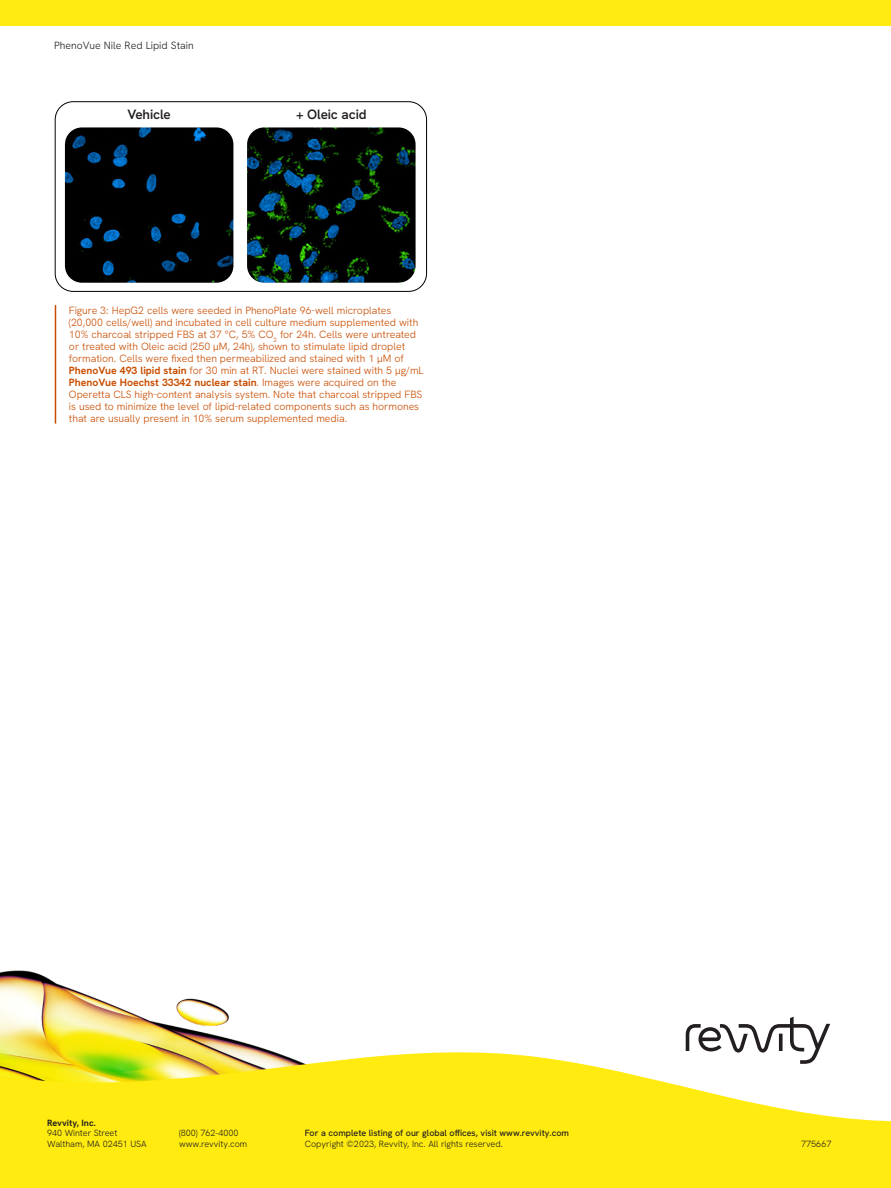
<style>
.page{position:relative;width:891px;height:1188px;background:#fff}
.page>*{position:absolute;margin:0;border:0;box-sizing:border-box;transform-origin:0 0}
.Paragraph_Title{font:600 13.5px "Hanken Grotesk";letter-spacing:-.01em;color:#231f20}
.Captions{font:300 10.5px/12px "Hanken Grotesk";color:#c94d00}
.t1{font:300 10.5px "Hanken Grotesk";color:#231f20}
.t2{font:300 9px/10.5px "Hanken Grotesk";color:#231f20}
.t3{font:500 9px "Hanken Grotesk";color:#231f20}
.s1{font-weight:700}
</style>
<div class="page">
<div style="left:0;top:0;width:891px;height:26px;background:#ffeb0f"></div>
<img style="left:0;top:970px;width:266px;height:79px">
<svg style="left:0;top:1049px;width:891px;height:139px;background:#fcec2f"></svg>
<svg style="left:686px;top:1017px;width:144px;height:47px"></svg>
<img style="left:65px;top:127px;width:168px;height:156px">
<img style="left:247px;top:127px;width:169px;height:156px">
<hr style="left:55px;top:305px;width:1px;height:119px;background:#c94d00">
<div style="left:55px;top:102px;width:372px;height:190px;border:1px solid #000;border-radius:18px"></div>
<p class="t1" style="left:54px;top:39px;width:141px">PhenoVue Nile Red Lipid Stain</p>
<p class="Paragraph_Title" style="left:128px;top:106px;width:45px">Vehicle</p>
<p class="Paragraph_Title" style="left:296px;top:106px;width:72px">+ Oleic acid</p>
<p class="Captions" style="left:69px;top:304px;width:356px">Figure 3: HepG2 cells were seeded in PhenoPlate 96-well microplates (20,000 cells/well) and incubated in cell culture medium supplemented with 10% charcoal stripped FBS at 37 °C, 5% CO<sub>2</sub> for 24h. Cells were untreated or treated with Oleic acid (250 μM, 24h), shown to stimulate lipid droplet formation. Cells were fixed then permeabilized and stained with 1 μM of <span class="s1">PhenoVue 493 lipid stain</span> for 30 min at RT. Nuclei were stained with 5 μg/mL <span class="s1">PhenoVue Hoechst 33342 nuclear stain</span>. Images were acquired on the Operetta CLS high-content analysis system. Note that charcoal stripped FBS is used to minimize the level of lipid-related components such as hormones that are usually present in 10% serum supplemented media.</p>
<p class="t2" style="left:47px;top:1117px;width:101px"><span class="s1">Revvity, Inc.<br></span>940 Winter Street<br>Waltham, MA 02451 USA</p>
<p class="t2" style="left:179px;top:1128px;width:61px">(800) 762-4000</p>
<p class="t2" style="left:179px;top:1138px;width:70px">www.revvity.com</p>
<p class="t3" style="left:305px;top:1127px;width:266px">For a complete listing of our global offices, visit www.revvity.com</p>
<p class="t2" style="left:305px;top:1138px;width:200px">Copyright ©2023, Revvity, Inc. All rights reserved.</p>
<p class="t2" style="left:801px;top:1138px;width:32px">775667</p>
</div>
